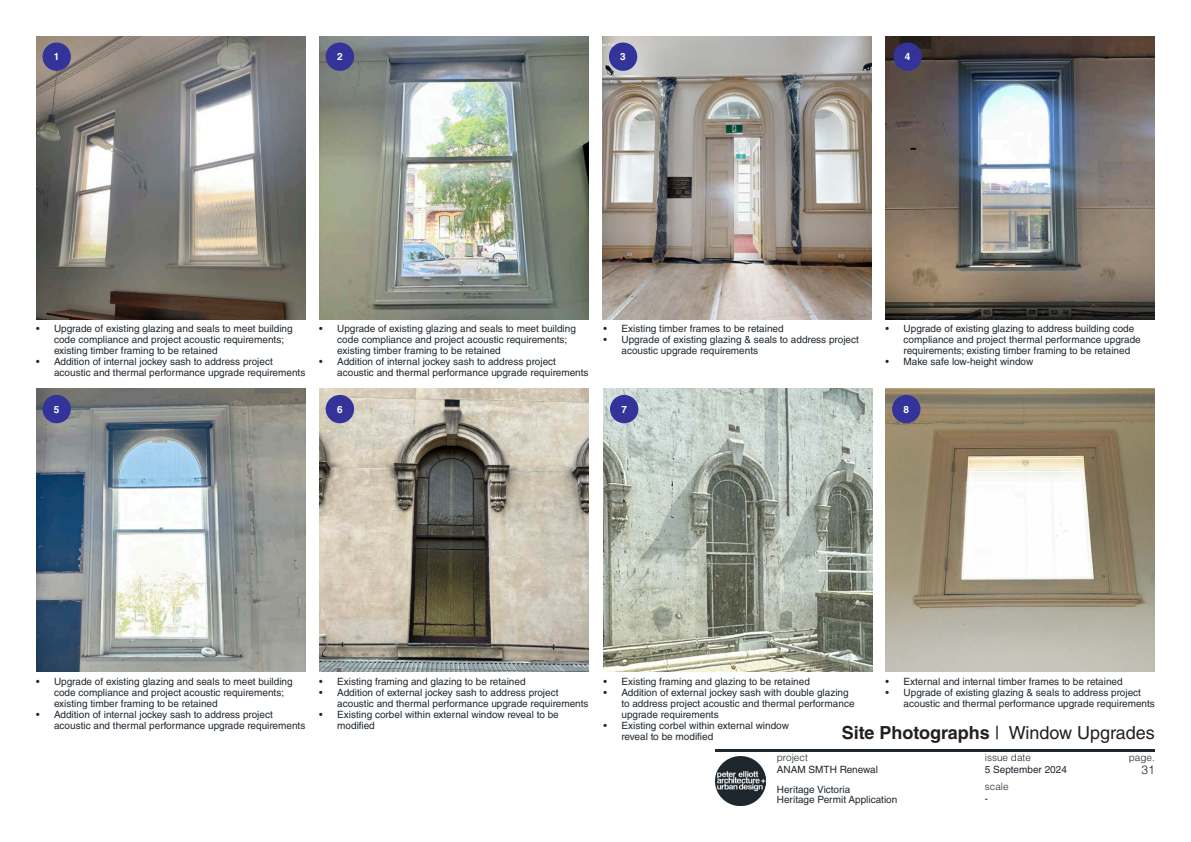
<style>
.page{position:relative;width:1191px;height:842px;background:#fff}
.page>*{position:absolute;margin:0;border:0;box-sizing:border-box;transform-origin:0 0}
.t1{font:700 18px "Helvetica LT Std";color:#231f20}
.t2{font:300 12px "Helvetica LT Std";color:#231f20}
.t3{font:10px/11px "Helvetica LT Std";color:#1e272e}
.t4{font:300 10px "Helvetica LT Std";color:#1e272e}
.t5{font:700 10px "Helvetica LT Std";color:#fff}
.s1{font-weight:400}
</style>
<div class="page">
<hr style="left:716px;top:748px;width:439px;height:3px;background:#1e272e">
<img style="left:716px;top:756px;width:49px;height:50px">
<img style="left:36px;top:36px;width:269px;height:283px">
<img style="left:319px;top:36px;width:269px;height:283px">
<img style="left:602px;top:36px;width:269px;height:283px">
<img style="left:885px;top:36px;width:270px;height:283px">
<img style="left:36px;top:388px;width:269px;height:284px">
<img style="left:319px;top:388px;width:269px;height:284px">
<img style="left:603px;top:388px;width:270px;height:284px">
<img style="left:885px;top:388px;width:270px;height:284px">
<div style="left:43px;top:43px;width:28px;height:28px;background:#339;border-radius:50%"></div>
<div style="left:43px;top:395px;width:28px;height:28px;background:#339;border-radius:50%"></div>
<div style="left:326px;top:43px;width:28px;height:28px;background:#339;border-radius:50%"></div>
<div style="left:326px;top:395px;width:28px;height:28px;background:#339;border-radius:50%"></div>
<div style="left:610px;top:395px;width:28px;height:28px;background:#339;border-radius:50%"></div>
<div style="left:609px;top:43px;width:28px;height:28px;background:#339;border-radius:50%"></div>
<div style="left:892px;top:395px;width:28px;height:28px;background:#339;border-radius:50%"></div>
<div style="left:893px;top:43px;width:28px;height:28px;background:#339;border-radius:50%"></div>
<p class="t5" style="left:54px;top:51px;width:7px">1</p>
<p class="t5" style="left:337px;top:51px;width:7px">2</p>
<p class="t5" style="left:620px;top:51px;width:7px">3</p>
<p class="t5" style="left:904px;top:51px;width:7px">4</p>
<p class="t3" style="left:54px;top:323px;width:240px;text-indent:-18px">• Upgrade of existing glazing and seals to meet building code compliance and project acoustic requirements; existing timber framing to be retained</p>
<p class="t3" style="left:54px;top:356px;width:253px;text-indent:-18px">• Addition of internal jockey sash to address project acoustic and thermal performance upgrade requirements</p>
<p class="t5" style="left:54px;top:403px;width:7px">5</p>
<p class="t3" style="left:337px;top:323px;width:240px;text-indent:-18px">• Upgrade of existing glazing and seals to meet building code compliance and project acoustic requirements; existing timber framing to be retained</p>
<p class="t3" style="left:337px;top:356px;width:253px;text-indent:-18px">• Addition of internal jockey sash to address project acoustic and thermal performance upgrade requirements</p>
<p class="t3" style="left:603px;top:323px;width:182px">• Existing timber frames to be retained</p>
<p class="t3" style="left:621px;top:334px;width:239px;text-indent:-18px">• Upgrade of existing glazing &amp; seals to address project acoustic upgrade requirements</p>
<p class="t5" style="left:337px;top:403px;width:7px">6</p>
<p class="t5" style="left:621px;top:403px;width:7px">7</p>
<p class="t3" style="left:903px;top:323px;width:239px;text-indent:-18px">• Upgrade of existing glazing to address building code compliance and project thermal performance upgrade requirements; existing timber framing to be retained</p>
<p class="t3" style="left:885px;top:356px;width:149px">• Make safe low-height window</p>
<p class="t5" style="left:903px;top:403px;width:7px">8</p>
<p class="t3" style="left:54px;top:676px;width:240px;text-indent:-18px">• Upgrade of existing glazing and seals to meet building code compliance and project acoustic requirements; existing timber framing to be retained</p>
<p class="t3" style="left:54px;top:709px;width:253px;text-indent:-18px">• Addition of internal jockey sash to address project acoustic and thermal performance upgrade requirements</p>
<p class="t3" style="left:319px;top:676px;width:208px">• Existing framing and glazing to be retained</p>
<p class="t3" style="left:337px;top:687px;width:253px;text-indent:-18px">• Addition of external jockey sash to address project acoustic and thermal performance upgrade requirements</p>
<p class="t3" style="left:337px;top:709px;width:223px;text-indent:-18px">• Existing corbel within external window reveal to be modified</p>
<p class="t3" style="left:603px;top:676px;width:208px">• Existing framing and glazing to be retained</p>
<p class="t3" style="left:621px;top:687px;width:235px;text-indent:-18px">• Addition of external jockey sash with double glazing to address project acoustic and thermal performance upgrade requirements</p>
<p class="t3" style="left:621px;top:720px;width:169px;text-indent:-18px">• Existing corbel within external window reveal to be modified</p>
<p class="t3" style="left:885px;top:676px;width:239px">• External and internal timber frames to be retained</p>
<p class="t3" style="left:903px;top:687px;width:253px;text-indent:-18px">• Upgrade of existing glazing &amp; seals to address project acoustic and thermal performance upgrade requirements</p>
<p class="t1" style="left:841px;top:721px;width:315px">Site Photographs <span class="s1">| Window Upgrades</span></p>
<p class="t4" style="left:777px;top:752px;width:32px">project</p>
<p class="t4" style="left:984px;top:752px;width:48px">issue date</p>
<p class="t4" style="left:1128px;top:752px;width:28px">page.</p>
<p class="t4" style="left:984px;top:780px;width:25px">scale</p>
<p class="t3" style="left:777px;top:759px;width:103px;line-height:20px">ANAM SMTH Renewal<br>Heritage Victoria</p>
<p class="t3" style="left:777px;top:794px;width:122px">Heritage Permit Application</p>
<p class="t3" style="left:984px;top:764px;width:84px">5 September 2024</p>
<p class="t2" style="left:1141px;top:762px;width:15px">31</p>
<p class="t3" style="left:984px;top:793px;width:5px">-</p>
</div>
